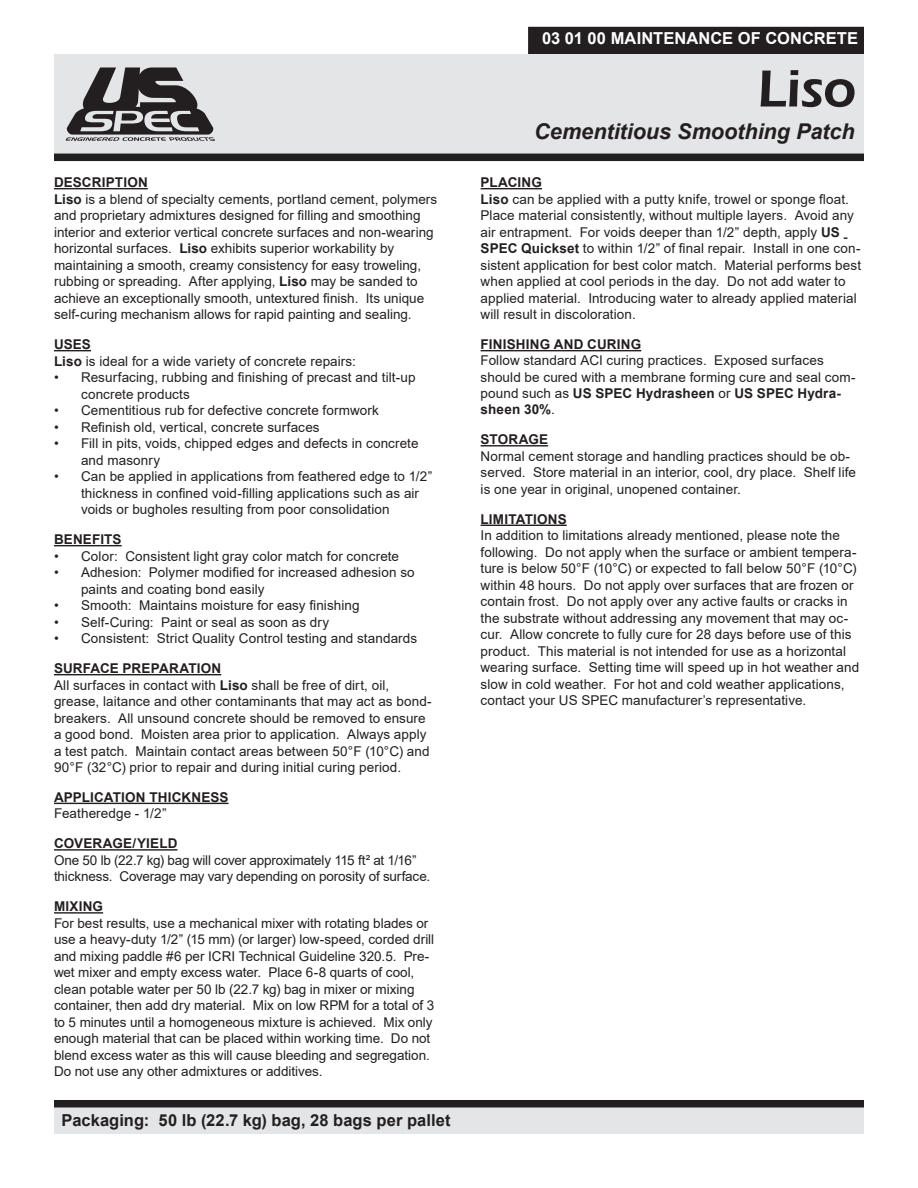
<style>
.page{position:relative;width:918px;height:1188px;background:#fff}
.page>*{position:absolute;margin:0;border:0;box-sizing:border-box;transform-origin:0 0}
.Product_Name{font:600 54px "Eras ITC";color:#231f20}
.Product_Descriptions{font:italic 700 21.75px "Arial";letter-spacing:-.005em;color:#231f20}
.Packaging{font:700 16.5px "Arial";letter-spacing:.005em;color:#231f20}
.categories{font:700 16.5px "Arial";letter-spacing:.005em;color:#fff}
.Body_Text{font:13.5px/16.5px "Arial";letter-spacing:.005em;color:#231f20}
.Body_Text_Heading{font:700 13.5px "Arial";letter-spacing:.01em;color:#231f20}
.Body_Text-2{font:13.5px/16.5px "Arial";letter-spacing:-.015em;color:#231f20}
.Bullet_List{font:13.5px "Arial";letter-spacing:.005em;color:#231f20}
.s1{font-weight:700}
</style>
<div class="page">
<div style="left:54px;top:1108px;width:809px;height:26px;background:#e4e5e7"></div>
<div style="left:54px;top:1100px;width:810px;height:7px;background:#231f20"></div>
<div style="left:54px;top:54px;width:810px;height:100px;background:#e4e5e7"></div>
<div style="left:54px;top:154px;width:810px;height:7px;background:#231f20"></div>
<svg style="left:66px;top:68px;width:149px;height:73px"></svg>
<hr style="left:54px;top:188px;width:94px;height:1px;background:#231f20">
<hr style="left:54px;top:350px;width:37px;height:1px;background:#231f20">
<hr style="left:54px;top:545px;width:68px;height:1px;background:#231f20">
<hr style="left:54px;top:674px;width:167px;height:1px;background:#231f20">
<hr style="left:54px;top:803px;width:175px;height:1px;background:#231f20">
<hr style="left:54px;top:849px;width:124px;height:2px;background:#231f20">
<hr style="left:54px;top:912px;width:49px;height:2px;background:#231f20">
<hr style="left:481px;top:188px;width:61px;height:1px;background:#231f20">
<hr style="left:481px;top:350px;width:160px;height:1px;background:#231f20">
<hr style="left:481px;top:445px;width:67px;height:1px;background:#231f20">
<hr style="left:481px;top:525px;width:86px;height:1px;background:#231f20">
<div style="left:528px;top:27px;width:336px;height:27px;background:#231f20"></div>
<p class="Body_Text_Heading" style="left:54px;top:173px;width:95px">DESCRIPTION</p>
<p class="Body_Text" style="left:54px;top:191px;width:385px"><span class="s1">Liso</span> is a blend of specialty cements, portland cement, polymers and proprietary admixtures designed for filling and smoothing interior and exterior vertical concrete surfaces and non-wearing horizontal surfaces. <span class="s1">Liso</span> exhibits superior workability by maintaining a smooth, creamy consistency for easy troweling, rubbing or spreading. After applying, <span class="s1">Liso</span> may be sanded to achieve an exceptionally smooth, untextured finish. Its unique self-curing mechanism allows for rapid painting and sealing.</p>
<p class="Body_Text_Heading" style="left:54px;top:335px;width:38px">USES</p>
<p class="Bullet_List" style="left:54px;top:352px;width:303px"><span class="s1">Liso</span> is ideal for a wide variety of concrete repairs:</p>
<p class="Body_Text" style="left:81px;top:369px;width:336px;text-indent:-27px">• Resurfacing, rubbing and finishing of precast and tilt-up concrete products</p>
<p class="Body_Text" style="left:54px;top:402px;width:327px">• Cementitious rub for defective concrete formwork</p>
<p class="Body_Text" style="left:54px;top:419px;width:267px">• Refinish old, vertical, concrete surfaces</p>
<p class="Body_Text" style="left:81px;top:435px;width:339px;text-indent:-27px">• Fill in pits, voids, chipped edges and defects in concrete and masonry</p>
<p class="Body_Text" style="left:81px;top:468px;width:353px;text-indent:-27px">• Can be applied in applications from feathered edge to 1/2” thickness in confined void-filling applications such as air voids or bugholes resulting from poor consolidation</p>
<p class="Body_Text_Heading" style="left:54px;top:530px;width:69px">BENEFITS</p>
<p class="Body_Text" style="left:54px;top:548px;width:347px">• Color: Consistent light gray color match for concrete</p>
<p class="Body_Text" style="left:81px;top:564px;width:335px;text-indent:-27px">• Adhesion: Polymer modified for increased adhesion so paints and coating bond easily</p>
<p class="Body_Text" style="left:54px;top:597px;width:307px">• Smooth: Maintains moisture for easy finishing</p>
<p class="Body_Text" style="left:54px;top:614px;width:277px">• Self-Curing: Paint or seal as soon as dry</p>
<p class="Body_Text" style="left:54px;top:630px;width:365px">• Consistent: Strict Quality Control testing and standards</p>
<p class="Body_Text_Heading" style="left:54px;top:659px;width:169px">SURFACE PREPARATION</p>
<p class="Body_Text" style="left:54px;top:677px;width:379px">All surfaces in contact with <span class="s1">Liso</span> shall be free of dirt, oil, grease, laitance and other contaminants that may act as bond&shy;breakers. All unsound concrete should be removed to ensure a good bond. Moisten area prior to application. Always apply a test patch. Maintain contact areas between 50°F (10°C) and 90°F (32°C) prior to repair and during initial curing period.</p>
<p class="Body_Text_Heading" style="left:54px;top:788px;width:176px">APPLICATION THICKNESS</p>
<p class="Body_Text" style="left:54px;top:805px;width:114px">Featheredge - 1/2”</p>
<p class="Body_Text_Heading" style="left:54px;top:834px;width:125px">COVERAGE/YIELD</p>
<p class="Body_Text-2" style="left:54px;top:852px;width:378px">One 50 lb (22.7 kg) bag will cover approximately 115 ft² at 1/16” thickness. Coverage may vary depending on porosity of surface.</p>
<p class="Body_Text_Heading" style="left:54px;top:897px;width:51px">MIXING</p>
<p class="Body_Text" style="left:54px;top:915px;width:382px">For best results, use a mechanical mixer with rotating blades or use a heavy-duty 1/2” (15 mm) (or larger) low-speed, corded drill and mixing paddle #6 per ICRI Technical Guideline 320.5. Pre&shy;wet mixer and empty excess water. Place 6-8 quarts of cool, clean potable water per 50 lb (22.7 kg) bag in mixer or mixing container, then add dry material. Mix on low RPM for a total of 3 to 5 minutes until a homogeneous mixture is achieved. Mix only enough material that can be placed within working time. Do not blend excess water as this will cause bleeding and segregation.<br>Do not use any other admixtures or additives.</p>
<p class="Packaging" style="left:62px;top:1108px;width:391px">Packaging: 50 lb (22.7 kg) bag, 28 bags per pallet</p>
<p class="categories" style="left:542px;top:27px;width:317px">03 01 00 MAINTENANCE OF CONCRETE</p>
<p class="Product_Name" style="left:758px;top:58px;width:100px">Liso</p>
<p class="Product_Descriptions" style="left:534px;top:116px;width:322px">Cementitious Smoothing Patch</p>
<p class="Body_Text_Heading" style="left:481px;top:173px;width:63px">PLACING</p>
<p class="Body_Text" style="left:481px;top:191px;width:375px"><span class="s1">Liso</span> can be applied with a putty knife, trowel or sponge float.<br>Place material consistently, without multiple layers. Avoid any</p>
<p class="Body_Text" style="left:481px;top:224px;width:382px">air entrapment. For voids deeper than 1/2” depth, apply <span class="s1">US SPEC Quickset</span> to within 1/2” of final repair. Install in one con&shy;sistent application for best color match. Material performs best when applied at cool periods in the day. Do not add water to applied material. Introducing water to already applied material will result in discoloration.</p>
<p class="Body_Text_Heading" style="left:481px;top:335px;width:162px">FINISHING AND CURING</p>
<p class="Body_Text" style="left:481px;top:352px;width:377px">Follow standard ACI curing practices. Exposed surfaces should be cured with a membrane forming cure and seal com&shy;pound such as <span class="s1">US SPEC Hydrasheen</span> or <span class="s1">US SPEC Hydra&shy;sheen 30%</span>.</p>
<p class="Body_Text_Heading" style="left:481px;top:430px;width:69px">STORAGE</p>
<p class="Body_Text" style="left:481px;top:448px;width:377px">Normal cement storage and handling practices should be ob&shy;served. Store material in an interior, cool, dry place. Shelf life is one year in original, unopened container.</p>
<p class="Body_Text_Heading" style="left:481px;top:510px;width:88px">LIMITATIONS</p>
<p class="Body_Text" style="left:481px;top:527px;width:380px">In addition to limitations already mentioned, please note the following. Do not apply when the surface or ambient tempera&shy;ture is below 50°F (10°C) or expected to fall below 50°F (10°C) within 48 hours. Do not apply over surfaces that are frozen or contain frost. Do not apply over any active faults or cracks in the substrate without addressing any movement that may oc&shy;cur. Allow concrete to fully cure for 28 days before use of this product. This material is not intended for use as a horizontal wearing surface. Setting time will speed up in hot weather and slow in cold weather. For hot and cold weather applications, contact your US SPEC manufacturer’s representative.</p>
</div>
